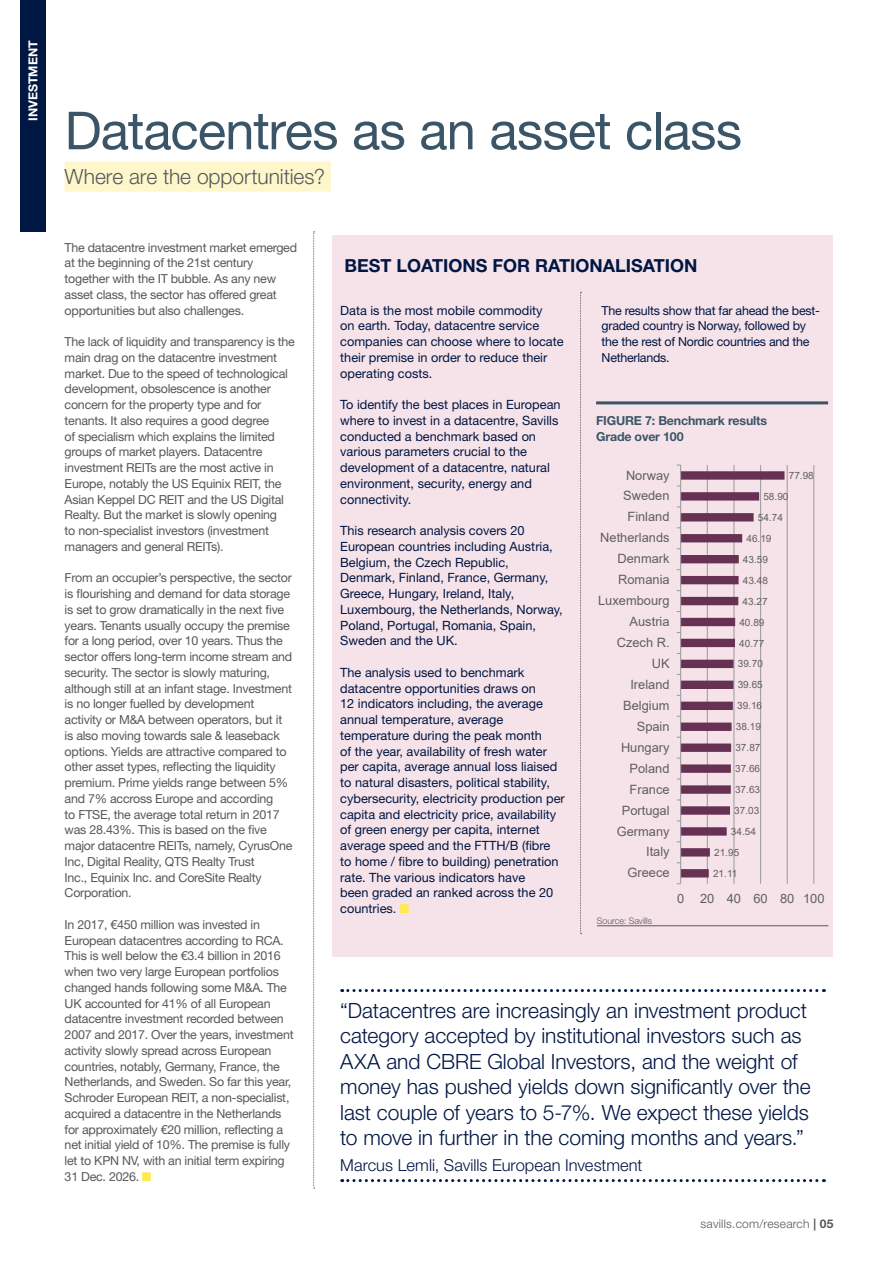
<style>
.page{position:relative;width:893px;height:1263px;background:#fff}
.page>*{position:absolute;margin:0;border:0;box-sizing:border-box;transform-origin:0 0}
.H_Headline{font:52.5px "Helvetica Neue LT Std";letter-spacing:-.015em;color:#3b5568}
.H_Quote{font:300 21px/25.5px "Helvetica Neue LT Std";letter-spacing:-.005em;color:#001643}
.H_Strap{font:300 21px "Helvetica Neue LT Std";color:#57585a}
.H_Body{font:700 18px "Helvetica Neue LT Std";color:#001643}
.H_Quote-2{font:300 16.5px "Helvetica Neue LT Std";color:#001643}
.H_Body-2{font:12.75px/15.8px "Helvetica Neue LT Std";color:#001643}
.t1{font:12.75px "Arial";color:#5f5f5f}
.H_Body-3{font:12.45px/15.8px "Helvetica Neue LT Std";letter-spacing:-.02em;color:#57585a}
.H_Body-4{font:12.45px/15.8px "Helvetica Neue LT Std";letter-spacing:-.02em;color:#001643}
.H_GraphName{font:700 12.45px "Helvetica Neue LT Std";letter-spacing:-.015em;color:#3b5568}
.Crosshead{font:700 12.45px "Helvetica Neue LT Std";color:#fff}
.t2{font:300 12px "Helvetica Neue LT Std";letter-spacing:.02em;color:#57585a}
.t3{font:10.05px "Arial";color:#5f5f5f}
.H_GraphSource{font:300 9px "Helvetica Neue LT Std";letter-spacing:-.01em;color:#57585a}
.s1{color:#ffe94d}
.s2{font-weight:700}
</style>
<div class="page">
<svg style="left:313px;top:232px;width:2px;height:956px"></svg>
<div style="left:20px;top:0;width:26px;height:232px;background:#001643"></div>
<div style="left:65px;top:162px;width:266px;height:30px;background:#fef7cc"></div>
<div style="left:332px;top:236px;width:501px;height:721px;background:#f6e3e9"></div>
<hr style="left:596px;top:401px;width:232px;height:3px;background:#3b5568">
<hr style="left:707px;top:465px;width:1px;height:419px;background:#999">
<hr style="left:734px;top:465px;width:1px;height:419px;background:#999">
<hr style="left:760px;top:465px;width:1px;height:419px;background:#999">
<hr style="left:787px;top:465px;width:1px;height:419px;background:#999">
<hr style="left:814px;top:465px;width:1px;height:419px;background:#999">
<hr style="left:680px;top:465px;width:1px;height:419px;background:#999">
<svg style="left:677px;top:465px;width:107px;height:412px"></svg>
<hr style="left:597px;top:925px;width:231px;height:1px;background:#57585a">
<svg style="left:580px;top:292px;width:2px;height:642px"></svg>
<svg style="left:342px;top:989px;width:482px;height:3px"></svg>
<svg style="left:342px;top:1179px;width:482px;height:3px"></svg>
<p class="Crosshead" style="left:25px;top:121px;width:82px;rotate:-90deg">INVESTMENT</p>
<p class="H_Headline" style="left:65px;top:99px;width:679px">Datacentres as an asset class</p>
<p class="H_Strap" style="left:65px;top:164px;width:262px">Where are the opportunities?</p>
<p class="H_Body-3" style="left:65px;top:239px;width:234px">The datacentre investment market emerged at the beginning of the 21st century together with the IT bubble. As any new asset class, the sector has offered great opportunities but also challenges.</p>
<p class="H_Body-3" style="left:65px;top:334px;width:232px">The lack of liquidity and transparency is the main drag on the datacentre investment market. Due to the speed of technological development, obsolescence is another concern for the property type and for tenants. It also requires a good degree<br>of specialism which explains the limited groups of market players. Datacentre investment REITs are the most active in Europe, notably the US Equinix REIT, the Asian Keppel DC REIT and the US Digital Realty. But the market is slowly opening<br>to non-specialist investors (investment managers and general REITs).</p>
<p class="H_Body-3" style="left:65px;top:570px;width:229px">From an occupier’s perspective, the sector is flourishing and demand for data storage is set to grow dramatically in the next five years. Tenants usually occupy the premise for a long period, over 10 years. Thus the sector offers long-term income stream and security. The sector is slowly maturing, although still at an infant stage. Investment is no longer fuelled by development activity or M&amp;A between operators, but it is also moving towards sale &amp; leaseback options. Yields are attractive compared to other asset types, reflecting the liquidity premium. Prime yields range between 5% and 7% accross Europe and according<br>to FTSE, the average total return in 2017 was 28.43%. This is based on the five major datacentre REITs, namely, CyrusOne Inc, Digital Reality, QTS Realty Trust<br>Inc., Equinix Inc. and CoreSite Realty Corporation.</p>
<p class="H_Body-3" style="left:65px;top:916px;width:231px">In 2017, €450 million was invested in European datacentres according to RCA.<br>This is well below the €3.4 billion in 2016 when two very large European portfolios changed hands following some M&amp;A. The UK accounted for 41% of all European datacentre investment recorded between 2007 and 2017. Over the years, investment activity slowly spread across European countries, notably, Germany, France, the Netherlands, and Sweden. So far this year, Schroder European REIT, a non-specialist, acquired a datacentre in the Netherlands for approximately €20 million, reflecting a net initial yield of 10%. The premise is fully let to KPN NV, with an initial term expiring 31 Dec. 2026. <span class="s1">■</span></p>
<p class="H_Body" style="left:344px;top:254px;width:354px">BEST LOATIONS FOR RATIONALISATION</p>
<p class="H_Body-2" style="left:340px;top:302px;width:225px">Data is the most mobile commodity<br>on earth. Today, datacentre service companies can choose where to locate their premise in order to reduce their operating costs.</p>
<p class="H_Body-2" style="left:340px;top:396px;width:222px">To identify the best places in European where to invest in a datacentre, Savills conducted a benchmark based on various parameters crucial to the development of a datacentre, natural environment, security, energy and connectivity.</p>
<p class="H_Body-2" style="left:340px;top:522px;width:224px">This research analysis covers 20<br>European countries including Austria, Belgium, the Czech Republic, Denmark, Finland, France, Germany, Greece, Hungary, Ireland, Italy, Luxembourg, the Netherlands, Norway, Poland, Portugal, Romania, Spain, Sweden and the UK.</p>
<p class="H_Body-2" style="left:340px;top:664px;width:226px">The analysis used to benchmark datacentre opportunities draws on<br>12 indicators including, the average annual temperature, average temperature during the peak month<br>of the year, availability of fresh water per capita, average annual loss liaised to natural disasters, political stability, cybersecurity, electricity production per capita and electricity price, availability of green energy per capita, internet average speed and the FTTH/B (fibre to home / fibre to building) penetration rate. The various indicators have<br>been graded an ranked across the 20 countries. <span class="s1">■</span></p>
<p class="H_Body-4" style="left:602px;top:302px;width:220px">The results show that far ahead the best&shy;graded country is Norway, followed by the the rest of Nordic countries and the<br>Netherlands.</p>
<p class="H_GraphName" style="left:596px;top:413px;width:173px">FIGURE 7: Benchmark results</p>
<p class="H_GraphName" style="left:596px;top:428px;width:89px">Grade over 100</p>
<p class="t1" style="left:626px;top:466px;width:45px">Norway</p>
<p class="t3" style="left:789px;top:469px;width:27px">77.98</p>
<p class="t1" style="left:623px;top:487px;width:48px">Sweden</p>
<p class="t3" style="left:763px;top:489px;width:27px">58.90</p>
<p class="t1" style="left:627px;top:508px;width:44px">Finland</p>
<p class="t3" style="left:758px;top:510px;width:27px">54.74</p>
<p class="t1" style="left:600px;top:529px;width:71px">Netherlands</p>
<p class="t3" style="left:746px;top:531px;width:27px">46.19</p>
<p class="t1" style="left:617px;top:550px;width:54px">Denmark</p>
<p class="t3" style="left:743px;top:552px;width:27px">43.59</p>
<p class="t1" style="left:618px;top:571px;width:53px">Romania</p>
<p class="t3" style="left:743px;top:573px;width:27px">43.48</p>
<p class="t1" style="left:598px;top:592px;width:73px">Luxembourg</p>
<p class="t3" style="left:743px;top:594px;width:27px">43.27</p>
<p class="t1" style="left:630px;top:613px;width:41px">Austria</p>
<p class="t3" style="left:739px;top:615px;width:27px">40.89</p>
<p class="t1" style="left:617px;top:634px;width:54px">Czech R.</p>
<p class="t3" style="left:739px;top:636px;width:27px">40.77</p>
<p class="t1" style="left:652px;top:655px;width:19px">UK</p>
<p class="t3" style="left:738px;top:657px;width:27px">39.70</p>
<p class="t1" style="left:630px;top:676px;width:41px">Ireland</p>
<p class="t3" style="left:738px;top:678px;width:27px">39.65</p>
<p class="t1" style="left:623px;top:697px;width:48px">Belgium</p>
<p class="t3" style="left:737px;top:699px;width:27px">39.16</p>
<p class="t1" style="left:637px;top:717px;width:34px">Spain</p>
<p class="t3" style="left:736px;top:720px;width:27px">38.19</p>
<p class="t1" style="left:621px;top:738px;width:50px">Hungary</p>
<p class="t3" style="left:735px;top:741px;width:27px">37.87</p>
<p class="t1" style="left:630px;top:759px;width:42px">Poland</p>
<p class="t3" style="left:735px;top:762px;width:27px">37.66</p>
<p class="t1" style="left:630px;top:780px;width:41px">France</p>
<p class="t3" style="left:735px;top:783px;width:27px">37.63</p>
<p class="t1" style="left:622px;top:801px;width:49px">Portugal</p>
<p class="t3" style="left:734px;top:804px;width:27px">37.03</p>
<p class="t1" style="left:617px;top:822px;width:54px">Germany</p>
<p class="t3" style="left:731px;top:824px;width:27px">34.54</p>
<p class="t1" style="left:646px;top:843px;width:25px">Italy</p>
<p class="t3" style="left:714px;top:845px;width:27px">21.95</p>
<p class="t1" style="left:627px;top:864px;width:44px">Greece</p>
<p class="t3" style="left:713px;top:866px;width:26px">21.11</p>
<p class="t1" style="left:677px;top:890px;width:149px">0 20 40 60 80 100</p>
<p class="H_GraphSource" style="left:597px;top:915px;width:57px">Source: Savills</p>
<p class="H_Quote" style="left:340px;top:997px;width:472px">“Datacentres are increasingly an investment product category accepted by institutional investors such as AXA and CBRE Global Investors, and the weight of money has pushed yields down significantly over the last couple of years to 5-7%. We expect these yields to move in further in the coming months and years.”</p>
<p class="H_Quote-2" style="left:340px;top:1154px;width:304px">Marcus Lemli, Savills European Investment</p>
<p class="t2" style="left:700px;top:1216px;width:134px">savills.com/research <span class="s2">| 05</span></p>
</div>
